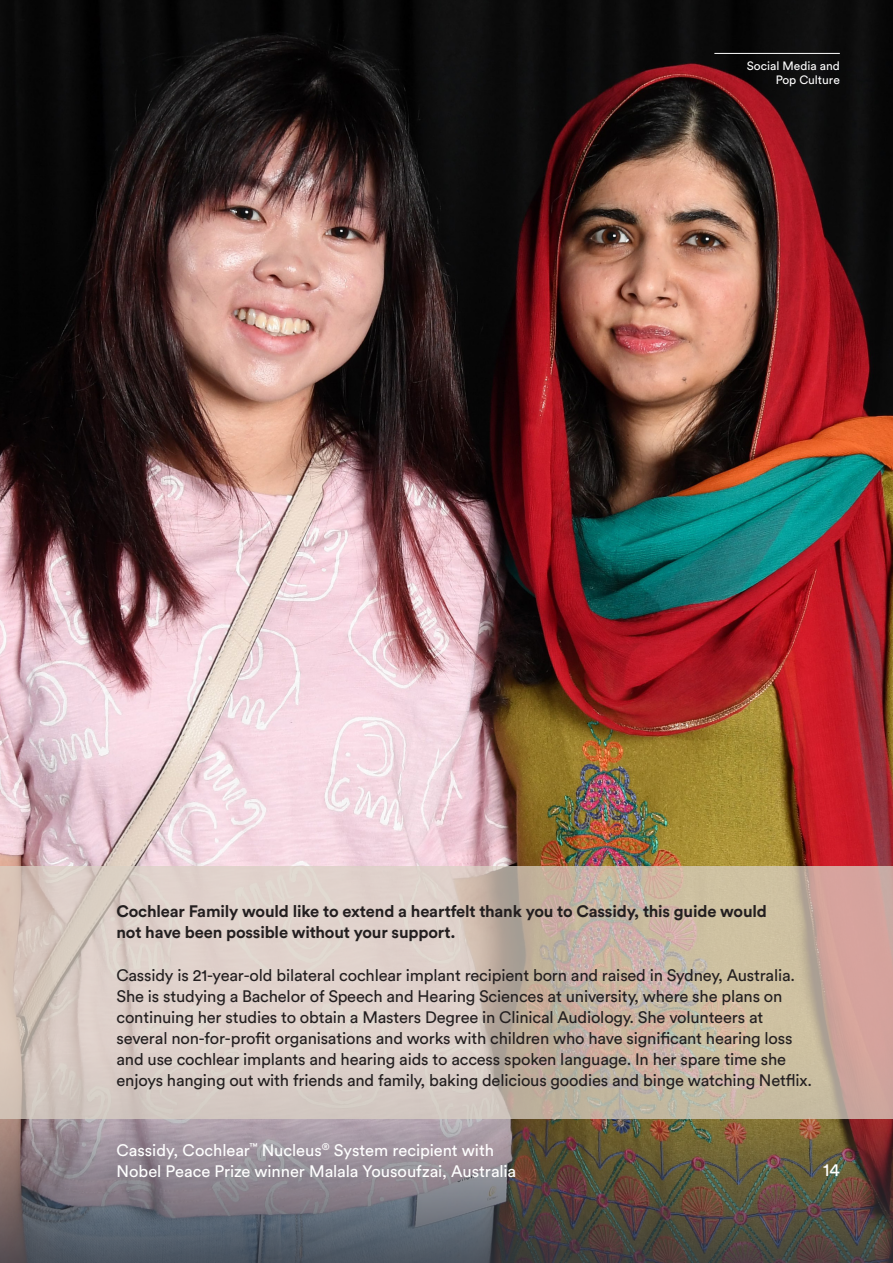
<style>
.page{position:relative;width:893px;height:1263px;background:#fff}
.page>*{position:absolute;margin:0;border:0;box-sizing:border-box;transform-origin:0 0}
.t1{font:18px "Circular Std";color:#fff}
.t2{font:16.5px/21px "Circular Std";letter-spacing:-.01em;color:#231f20}
.t3{font:700 16.5px/21px "Circular Std";letter-spacing:-.01em;color:#231f20}
.t4{font:16.5px/21px "Circular Std";letter-spacing:-.005em;color:#fff}
.t5{font:12px/14.4px "Circular Std";color:#fff;text-align:right}
</style>
<div class="page">
<img style="left:0;top:0;width:893px;height:866px">
<hr style="left:714px;top:53px;width:126px;height:1px;background:#fff">
<img style="left:0;top:1119px;width:893px;height:144px">
<svg style="left:0;top:866px;width:893px;height:253px;background:#d1c1b4"></svg>
<p class="t5" style="left:747px;top:58px;width:94px">Social Media and<br>Pop Culture</p>
<p class="t3" style="left:117px;top:901px;width:652px">Cochlear Family would like to extend a heartfelt thank you to Cassidy, this guide would not have been possible without your support.</p>
<p class="t2" style="left:117px;top:964px;width:697px">Cassidy is 21-year-old bilateral cochlear implant recipient born and raised in Sydney, Australia.<br>She is studying a Bachelor of Speech and Hearing Sciences at university, where she plans on continuing her studies to obtain a Masters Degree in Clinical Audiology. She volunteers at several non-for-profit organisations and works with children who have significant hearing loss and use cochlear implants and hearing aids to access spoken language. In her spare time she enjoys hanging out with friends and family, baking delicious goodies and binge watching Netflix.</p>
<p class="t4" style="left:117px;top:1139px;width:401px">Cassidy, Cochlear<sup>™</sup> Nucleus<sup>®</sup> System recipient with<br>Nobel Peace Prize winner Malala Yousoufzai, Australia</p>
<p class="t1" style="left:823px;top:1159px;width:18px">14</p>
</div>
